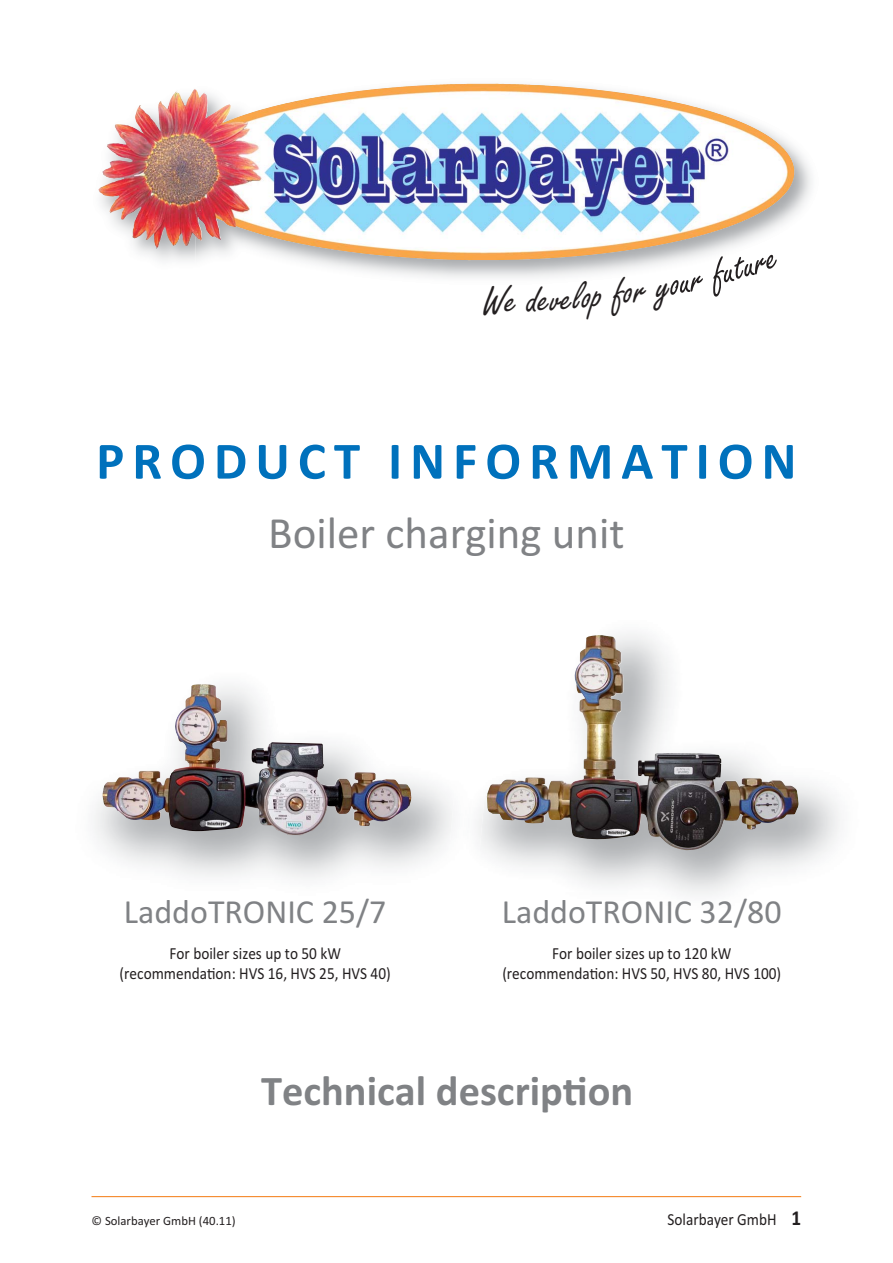
<style>
.page{position:relative;width:893px;height:1263px;background:#fff}
.page>*{position:absolute;margin:0;border:0;box-sizing:border-box;transform-origin:0 0}
.t1{font:700 53.1px "Calibri";letter-spacing:.15em;color:#0071bc}
.t2{font:45px "Calibri";color:#808285}
.t3{font:700 42.45px "Calibri";color:#808285}
.t4{font:42.45px "Freestyle Script";color:#231f20}
.t5{font:33.9px "Calibri";color:#808285}
.t6{font:16.95px/20.1px "Calibri";color:#231f20;text-align:center;scale:.9 1}
.t7{font:12.75px "Calibri";color:#231f20}
.s1{font-weight:700;font-size:21.15px}
</style>
<div class="page">
<hr style="left:91px;top:1196px;width:710px;height:1px;background:#f5821f">
<img style="left:94px;top:750px;width:349px;height:129px">
<img style="left:116px;top:684px;width:234px;height:102px">
<img style="left:135px;top:89px;width:60px;height:34px">
<img style="left:98px;top:144px;width:34px;height:46px">
<img style="left:195px;top:83px;width:617px;height:195px">
<img style="left:195px;top:217px;width:60px;height:24px">
<img style="left:195px;top:89px;width:36px;height:34px">
<img style="left:443px;top:633px;width:397px;height:262px">
<img style="left:445px;top:637px;width:53px;height:258px">
<img style="left:487px;top:753px;width:311px;height:97px">
<svg style="left:525px;top:254px;width:254px;height:24px"></svg>
<h3 class="t4" style="left:482px;top:274px;width:25px">W</h3>
<h1 class="t1" style="left:96px;top:443px;width:702px">PRODUCT INFORMATION</h1>
<h2 class="t2" style="left:268px;top:517px;width:358px">Boiler charging unit</h2>
<h3 class="t5" style="left:124px;top:900px;width:264px">LaddoTRONIC 25/7</h3>
<p class="t6" style="left:120px;top:944px;width:303px">For boiler sizes up to 50 kW (recommenda-on: HVS 16, HVS 25, HVS 40)</p>
<h3 class="t5" style="left:502px;top:900px;width:281px">LaddoTRONIC 32/80</h3>
<p class="t6" style="left:502px;top:944px;width:311px">For boiler sizes up to 120 kW (recommenda-on: HVS 50, HVS 80, HVS 100)</p>
<h3 class="t3" style="left:261px;top:1077px;width:374px">Technical descrip-on</h3>
<p class="t7" style="left:91px;top:1216px;width:146px">© Solarbayer GmbH (40.11)</p>
<p class="t6" style="left:667px;top:1210px;width:150px">Solarbayer GmbH <span class="s1">1</span></p>
</div>
